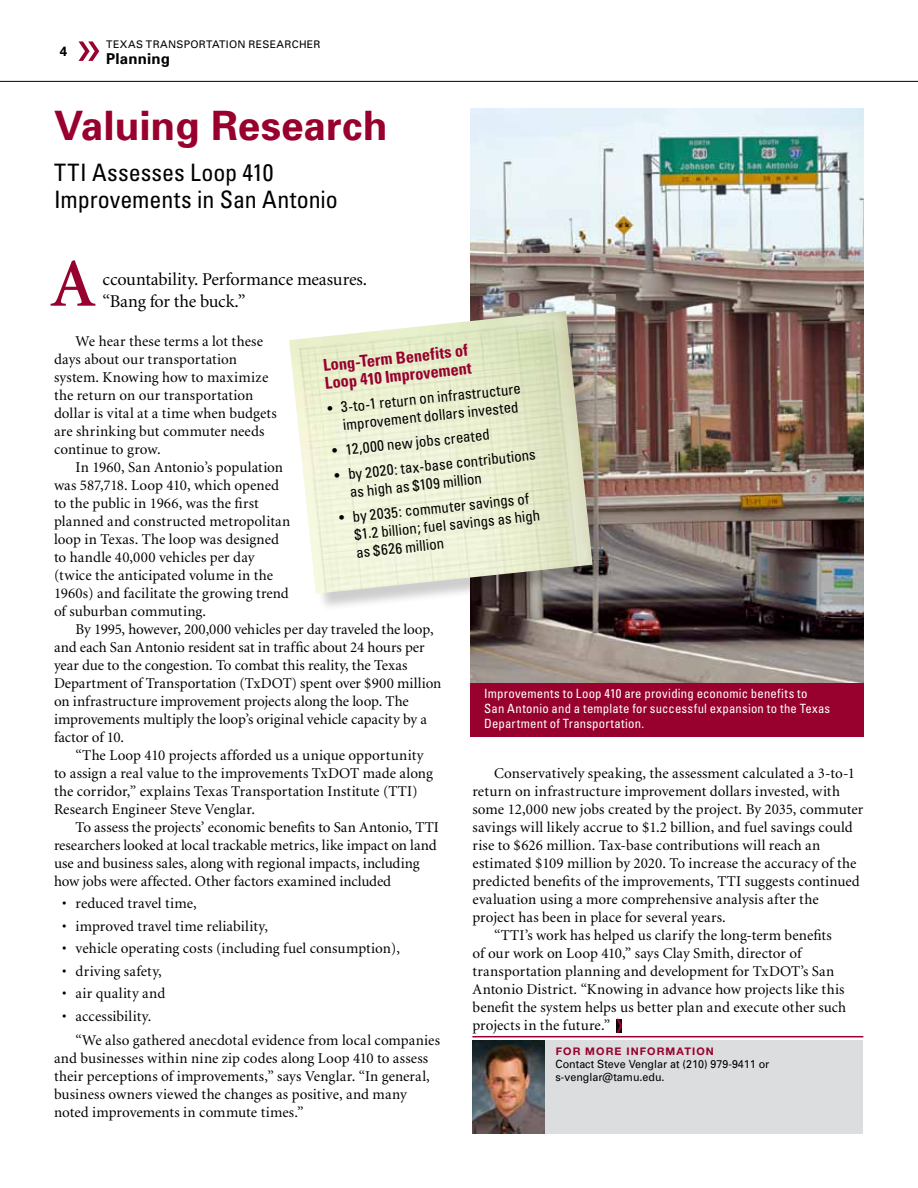
<style>
.page{position:relative;width:918px;height:1188px;background:#fff}
.page>*{position:absolute;margin:0;border:0;box-sizing:border-box;transform-origin:0 0}
.t1{font:600 68.7px "Minion";color:#98002e}
.t2{font:700 40.5px "Univers";color:#98002e}
.t3{font:condensed 24px/27px "Univers";color:#000}
.t4{font:18px/22.5px "Minion";letter-spacing:-.01em;color:#000}
.t5{font:700 condensed 16.5px/18px "Univers";color:#98002e}
.t6{font:15px/18px "Minion";letter-spacing:.005em;color:#000}
.t7{font:condensed 15px/18px "Univers";color:#000}
.t8{font:15px "Minion";letter-spacing:.025em;color:#000}
.t9{font:700 15px "Univers";letter-spacing:.01em;color:#000}
.t10{font:700 13.5px "Univers";color:#000}
.t11{font:condensed 12.75px/15px "Univers";letter-spacing:.015em;color:#fff}
.t12{font:11.25px/12.8px "Univers";color:#000;scale:.95 1}
.t13{font:10.5px "Univers";letter-spacing:.03em;color:#000}
.t14{font:700 10.5px "Helvetica Neue";letter-spacing:.105em;color:#98002e}
</style>
<div class="page">
<div style="left:472px;top:1040px;width:391px;height:94px;background:#dcddde"></div>
<hr style="left:472px;top:1036px;width:391px;height:1px;background:#98002e">
<img style="left:472px;top:1040px;width:73px;height:94px">
<img style="left:471px;top:108px;width:393px;height:575px">
<div style="left:471px;top:683px;width:393px;height:54px;background:#98002e"></div>
<hr style="left:0;top:81px;width:918px;height:1px;background:#000">
<svg style="left:79px;top:41px;width:20px;height:20px"></svg>
<svg style="left:617px;top:1019px;width:5px;height:14px"></svg>
<div style="left:292px;top:314px;width:319px;height:298px;background:#000;opacity:.2"></div>
<img style="left:289px;top:311px;width:304px;height:283px">
<p class="t10" style="left:60px;top:43px;width:9px">4</p>
<p class="t13" style="left:106px;top:39px;width:216px">TEXAS TRANSPORTATION RESEARCHER</p>
<p class="t9" style="left:106px;top:50px;width:65px">Planning</p>
<h2 class="t2" style="left:54px;top:101px;width:335px">Valuing Research</h2>
<h3 class="t3" style="left:54px;top:158px;width:285px">TTI Assesses Loop 410<br>Improvements in San Antonio</h3>
<h1 class="t1" style="left:51px;top:249px;width:46px">A</h1>
<p class="t4" style="left:103px;top:269px;width:266px">ccountability. Performance measures. “Bang for the buck.”</p>
<p class="t6" style="left:54px;top:332px;width:224px;text-indent:22px">We hear these terms a lot these days about our transportation system. Knowing how to maximize the return on our transportation dollar is vital at a time when budgets are shrinking but commuter needs continue to grow.</p>
<p class="t6" style="left:54px;top:458px;width:238px;text-indent:22px">In 1960, San Antonio’s population was 587,718. Loop 410, which opened to the public in 1966, was the first planned and constructed metropolitan loop in Texas. The loop was designed to handle 40,000 vehicles per day (twice the anticipated volume in the 1960s) and facilitate the growing trend of suburban commuting.</p>
<p class="t6" style="left:54px;top:620px;width:389px;text-indent:22px">By 1995, however, 200,000 vehicles per day traveled the loop, and each San Antonio resident sat in traffic about 24 hours per year due to the congestion. To combat this reality, the Texas Department of Transportation (TxDOT) spent over $900 million on infrastructure improvement projects along the loop. The improvements multiply the loop’s original vehicle capacity by a factor of 10.</p>
<p class="t6" style="left:54px;top:746px;width:380px;text-indent:22px">“The Loop 410 projects afforded us a unique opportunity to assign a real value to the improvements TxDOT made along the corridor,” explains Texas Transportation Institute (TTI)<br>Research Engineer Steve Venglar.</p>
<p class="t6" style="left:54px;top:818px;width:386px;text-indent:22px">To assess the projects’ economic benefits to San Antonio, TTI researchers looked at local trackable metrics, like impact on land use and business sales, along with regional impacts, including how jobs were affected. Other factors examined included</p>
<p class="t6" style="left:62px;top:895px;width:136px">• reduced travel time,</p>
<p class="t6" style="left:62px;top:917px;width:207px">• improved travel time reliability,</p>
<p class="t6" style="left:62px;top:940px;width:339px">• vehicle operating costs (including fuel consumption),</p>
<p class="t8" style="left:62px;top:963px;width:101px">• driving safety,</p>
<p class="t8" style="left:62px;top:986px;width:105px">• air quality and</p>
<p class="t6" style="left:76px;top:1004px;width:366px;line-height:24.8px;text-indent:-14px">• accessibility.<br>“We also gathered anecdotal evidence from local companies</p>
<p class="t6" style="left:54px;top:1050px;width:377px">and businesses within nine zip codes along Loop 410 to assess their perceptions of improvements,” says Venglar. “In general, business owners viewed the changes as positive, and many noted improvements in commute times.”</p>
<p class="t5" style="left:322px;top:356px;width:149px;rotate:-6deg">Long-Term Benefits of<br>Loop 410 Improvement</p>
<p class="t7" style="left:327px;top:399px;width:196px;text-align:right;rotate:-6deg">• 3-to-1 return on infrastructure improvement dollars invested</p>
<p class="t7" style="left:331px;top:442px;width:160px;rotate:-6deg">• 12,000 new jobs created</p>
<p class="t7" style="left:347px;top:465px;width:190px;text-indent:-14px;rotate:-6deg">• by 2020: tax-base contributions as high as $109 million</p>
<p class="t7" style="left:352px;top:507px;width:188px;text-indent:-13px;rotate:-6deg">• by 2035: commuter savings of $1.2 billion; fuel savings as high as $626 million</p>
<p class="t11" style="left:484px;top:686px;width:347px">Improvements to Loop 410 are providing economic benefits to<br>San Antonio and a template for successful expansion to the Texas<br>Department of Transportation.</p>
<p class="t6" style="left:494px;top:764px;width:362px">Conservatively speaking, the assessment calculated a 3-to-1</p>
<p class="t6" style="left:472px;top:782px;width:369px">return on infrastructure improvement dollars invested, with</p>
<p class="t6" style="left:472px;top:800px;width:392px">some 12,000 new jobs created by the project. By 2035, commuter</p>
<p class="t6" style="left:472px;top:818px;width:382px">savings will likely accrue to $1.2 billion, and fuel savings could</p>
<p class="t6" style="left:472px;top:836px;width:349px">rise to $626 million. Tax-base contributions will reach an</p>
<p class="t6" style="left:472px;top:854px;width:385px">estimated $109 million by 2020. To increase the accuracy of the</p>
<p class="t6" style="left:472px;top:872px;width:389px">predicted benefits of the improvements, TTI suggests continued</p>
<p class="t6" style="left:472px;top:890px;width:348px">evaluation using a more comprehensive analysis after the</p>
<p class="t6" style="left:472px;top:908px;width:255px">project has been in place for several years.</p>
<p class="t6" style="left:494px;top:926px;width:339px">“TTI’s work has helped us clarify the long-term benefits</p>
<p class="t6" style="left:472px;top:944px;width:331px">of our work on Loop 410,” says Clay Smith, director of</p>
<p class="t6" style="left:472px;top:962px;width:363px">transportation planning and development for TxDOT’s San</p>
<p class="t6" style="left:472px;top:980px;width:374px">Antonio District. “Knowing in advance how projects like this</p>
<p class="t6" style="left:472px;top:998px;width:375px">benefit the system helps us better plan and execute other such</p>
<p class="t6" style="left:472px;top:1016px;width:139px">projects in the future.”</p>
<p class="t12" style="left:556px;top:1058px;width:227px">Contact Steve Venglar at (210) 979-9411 or s-venglar@tamu.edu.</p>
<p class="t14" style="left:556px;top:1045px;width:160px">FOR MORE INFORMATION</p>
</div>
